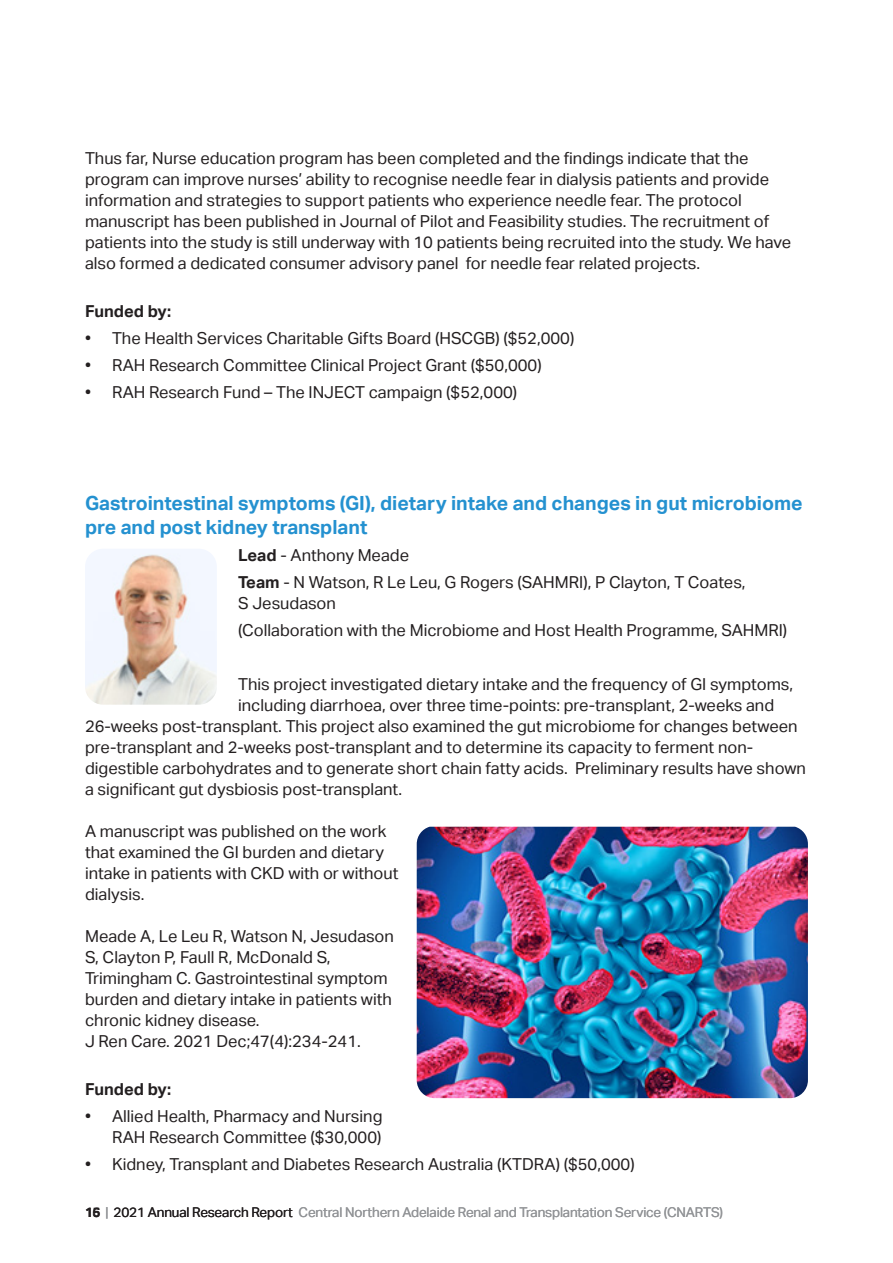
<style>
.page{position:relative;width:893px;height:1263px;background:#fff}
.page>*{position:absolute;margin:0;border:0;box-sizing:border-box;transform-origin:0 0}
.Photo_Caption{font:700 19.5px/24px "Aktiv Grotesk";color:#2491d0}
.Photo_Caption-2{font:16.5px/21px "Aktiv Grotesk";color:#231f20}
.Photo_Caption-3{font:700 16.5px "Aktiv Grotesk";color:#231f20}
.t1{font:13.5px "Aktiv Grotesk";letter-spacing:-.01em;color:#939598}
.s1{font-weight:700}
.s2{font-weight:700;color:#231f20}
.s3{color:#231f20}
</style>
<div class="page">
<img style="left:85px;top:549px;width:132px;height:156px">
<img style="left:417px;top:827px;width:391px;height:271px">
<p class="Photo_Caption-2" style="left:85px;top:148px;width:708px">Thus far, Nurse education program has been completed and the findings indicate that the program can improve nurses’ ability to recognise needle fear in dialysis patients and provide information and strategies to support patients who experience needle fear. The protocol manuscript has been published in Journal of Pilot and Feasibility studies. The recruitment of patients into the study is still underway with 10 patients being recruited into the study. We have also formed a dedicated consumer advisory panel for needle fear related projects.</p>
<p class="Photo_Caption-3" style="left:85px;top:302px;width:88px">Funded by:</p>
<p class="Photo_Caption-2" style="left:85px;top:328px;width:491px">• The Health Services Charitable Gifts Board (HSCGB) ($52,000)</p>
<p class="Photo_Caption-2" style="left:85px;top:355px;width:458px">• RAH Research Committee Clinical Project Grant ($50,000)</p>
<p class="Photo_Caption-2" style="left:85px;top:382px;width:434px">• RAH Research Fund – The INJECT campaign ($52,000)</p>
<p class="Photo_Caption" style="left:85px;top:491px;width:719px">Gastrointestinal symptoms (GI), dietary intake and changes in gut microbiome pre and post kidney transplant</p>
<p class="Photo_Caption-2" style="left:238px;top:544px;width:173px"><span class="s1">Lead</span> - Anthony Meade</p>
<p class="Photo_Caption-2" style="left:238px;top:571px;width:509px"><span class="s1">Team</span> - N Watson, R Le Leu, G Rogers (SAHMRI), P Clayton, T Coates,<br>S Jesudason</p>
<p class="Photo_Caption-2" style="left:238px;top:619px;width:551px">(Collaboration with the Microbiome and Host Health Programme, SAHMRI)</p>
<p class="Photo_Caption-2" style="left:238px;top:673px;width:557px">This project investigated dietary intake and the frequency of GI symptoms,</p>
<p class="Photo_Caption-2" style="left:238px;top:694px;width:538px">including diarrhoea, over three time-points: pre-transplant, 2-weeks and</p>
<p class="Photo_Caption-2" style="left:85px;top:715px;width:714px">26-weeks post-transplant. This project also examined the gut microbiome for changes between</p>
<p class="Photo_Caption-2" style="left:85px;top:736px;width:670px">pre-transplant and 2-weeks post-transplant and to determine its capacity to ferment non-</p>
<p class="Photo_Caption-2" style="left:85px;top:757px;width:722px">digestible carbohydrates and to generate short chain fatty acids. Preliminary results have shown</p>
<p class="Photo_Caption-2" style="left:85px;top:778px;width:319px">a significant gut dysbiosis post-transplant.</p>
<p class="Photo_Caption-2" style="left:85px;top:820px;width:315px">A manuscript was published on the work that examined the GI burden and dietary intake in patients with CKD with or without dialysis.</p>
<p class="Photo_Caption-2" style="left:85px;top:925px;width:310px">Meade A, Le Leu R, Watson N, Jesudason S, Clayton P, Faull R, McDonald S, Trimingham C. Gastrointestinal symptom burden and dietary intake in patients with chronic kidney disease.<br>J Ren Care. 2021 Dec;47(4):234-241.</p>
<p class="Photo_Caption-3" style="left:85px;top:1079px;width:88px">Funded by:</p>
<p class="Photo_Caption-2" style="left:85px;top:1105px;width:299px;text-align:right">• Allied Health, Pharmacy and Nursing<br>RAH Research Committee ($30,000)</p>
<p class="Photo_Caption-2" style="left:85px;top:1153px;width:551px">• Kidney, Transplant and Diabetes Research Australia (KTDRA) ($50,000)</p>
<p class="t1" style="left:85px;top:1205px;width:640px"><span class="s2">16 5</span> | <span class="s3">2021 Annual Research Report</span> Central Northern Adelaide Renal and Transplantation Service (CNARTS)</p>
</div>
